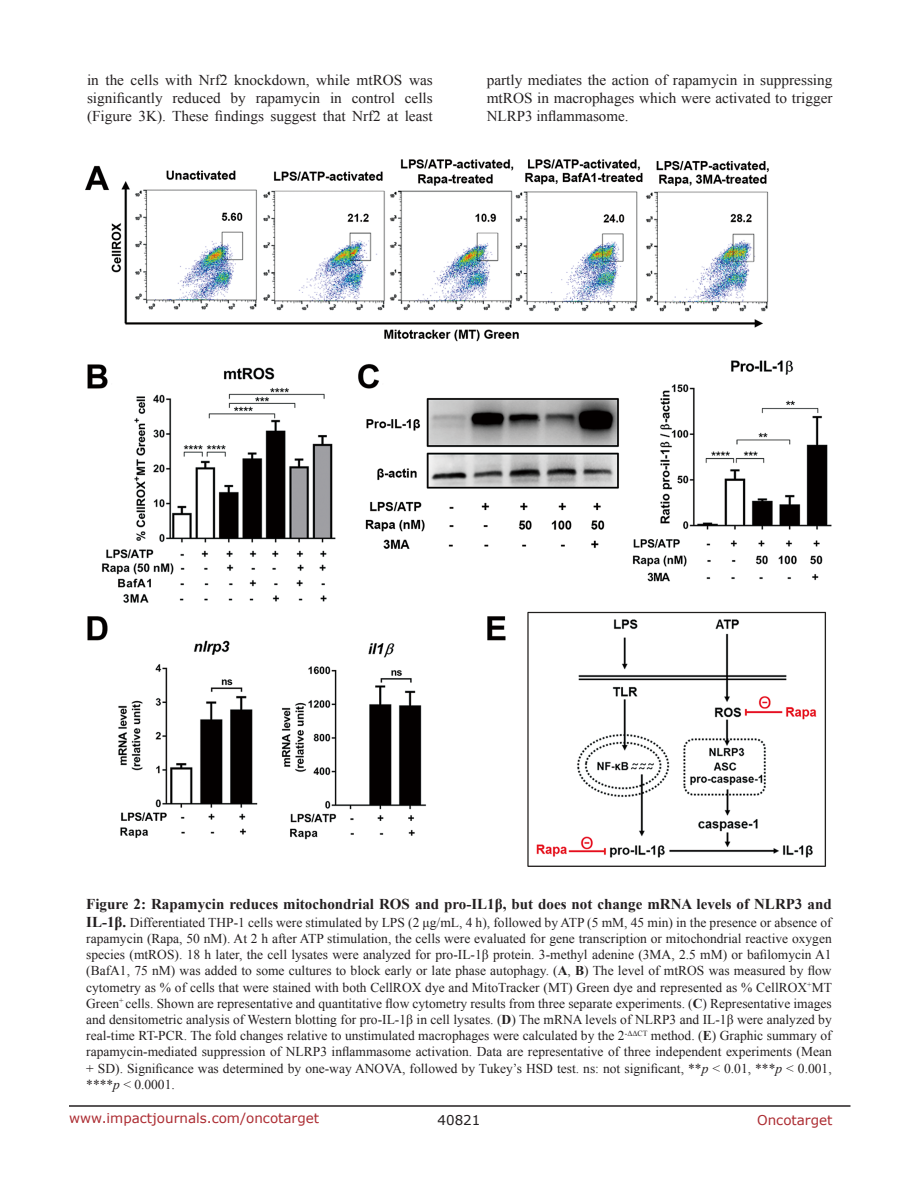
<style>
.page{position:relative;width:918px;height:1188px;background:#fff}
.page>*{position:absolute;margin:0;border:0;box-sizing:border-box;transform-origin:0 0}
.BodyText{font:15px/18px "Times New Roman";color:#231f20;text-align:justify}
.FigureText{font:700 15px "Times New Roman";color:#231f20}
.FigureText-2{font:13.5px/16.2px "Times New Roman";color:#231f20;text-align:justify}
.t1{font:13.5px "Verdana";color:#ac2b31}
.t2{font:13.5px "Verdana";color:#231f20}
.s1{font-weight:700;font-size:15px}
.s2{font-weight:700}
.s3{font-style:italic}
</style>
<div class="page">
<hr style="left:69px;top:1105px;width:781px;height:2px;background:#231f20">
<img style="left:85px;top:159px;width:746px;height:707px">
<p class="BodyText" style="left:87px;top:71px;width:347px">in the cells with Nrf2 knockdown, while mtROS was significantly reduced by rapamycin in control cells (Figure 3K). These findings suggest that Nrf2 at least</p>
<p class="BodyText" style="left:487px;top:71px;width:347px">partly mediates the action of rapamycin in suppressing mtROS in macrophages which were activated to trigger NLRP3 inflammasome.</p>
<p class="FigureText" style="left:86px;top:893px;width:747px">Figure 2: Rapamycin reduces mitochondrial ROS and pro-IL1β, but does not change mRNA levels of NLRP3 and</p>
<p class="FigureText-2" style="left:86px;top:914px;width:747px"><span class="s1">IL-1β.</span> Differentiated THP-1 cells were stimulated by LPS (2 μg/mL, 4 h), followed by ATP (5 mM, 45 min) in the presence or absence of rapamycin (Rapa, 50 nM). At 2 h after ATP stimulation, the cells were evaluated for gene transcription or mitochondrial reactive oxygen species (mtROS). 18 h later, the cell lysates were analyzed for pro-IL-1β protein. 3-methyl adenine (3MA, 2.5 mM) or bafilomycin A1 (BafA1, 75 nM) was added to some cultures to block early or late phase autophagy. (<span class="s2">A</span>, <span class="s2">B</span>) The level of mtROS was measured by flow cytometry as % of cells that were stained with both CellROX dye and MitoTracker (MT) Green dye and represented as % CellROX<sup>+</sup>MT Green<sup>+</sup> cells. Shown are representative and quantitative flow cytometry results from three separate experiments. (<span class="s2">C</span>) Representative images and densitometric analysis of Western blotting for pro-IL-1β in cell lysates. (<span class="s2">D</span>) The mRNA levels of NLRP3 and IL-1β were analyzed by real-time RT-PCR. The fold changes relative to unstimulated macrophages were calculated by the 2<sup>-ΔΔCT</sup> method. (<span class="s2">E</span>) Graphic summary of rapamycin-mediated suppression of NLRP3 inflammasome activation. Data are representative of three independent experiments (Mean + SD). Significance was determined by one-way ANOVA, followed by Tukey’s HSD test. ns: not significant, **<span class="s3">p</span> &lt; 0.01, ***<span class="s3">p</span> &lt; 0.001, ****<span class="s3">p</span> &lt; 0.0001.</p>
<p class="t1" style="left:69px;top:1109px;width:252px">www.impactjournals.com/oncotarget</p>
<p class="t2" style="left:438px;top:1111px;width:44px">40821</p>
<p class="t1" style="left:757px;top:1111px;width:77px">Oncotarget</p>
</div>
